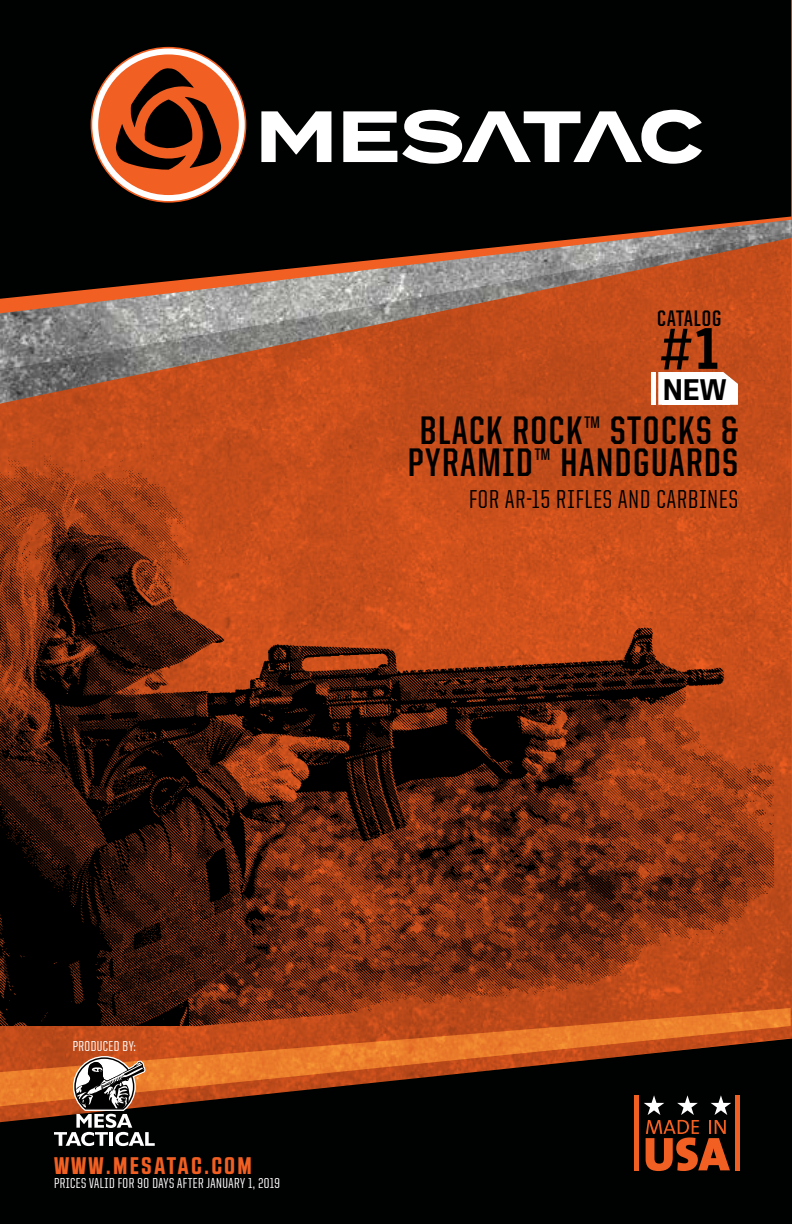
<style>
.page{position:relative;width:792px;height:1224px;background:#fff}
.page>*{position:absolute;margin:0;border:0;box-sizing:border-box;transform-origin:0 0}
.t1{font:500 58.2px "RB No 2.1 b W00";color:#000}
.t2{font:700 40px/32px "United Sans Cond";letter-spacing:.04em;color:#000}
.t3{font:800 30.2px "United Sans Reg";color:#000}
.t4{font:500 26px "United Sans Cond";letter-spacing:.04em;color:#000}
.t5{font:700 24px "RB No 2.1 a W00";letter-spacing:.11em;color:#f15f22}
.t6{font:700 22.6px "United Sans Cond";letter-spacing:.04em;color:#000}
.t7{font:500 14.4px "United Sans Cond";letter-spacing:.03em;color:#fff}
.s1{font-family:"RB No 2.1 a W00";font-weight:700}
.s2{font-weight:500}
</style>
<div class="page">
<div style="left:0;top:0;width:791px;height:220px;background:#000101"></div>
<img style="left:0;top:220px;width:792px;height:13px">
<img style="left:0;top:233px;width:792px;height:806px">
<div style="left:0;top:1039px;width:792px;height:185px;background:#000101"></div>
<svg style="left:0;top:1008px;width:791px;height:100px"></svg>
<svg style="left:644px;top:1095px;width:87px;height:76px"></svg>
<div style="left:634px;top:1095px;width:5px;height:76px;background:#f15f22"></div>
<div style="left:735px;top:1095px;width:5px;height:76px;background:#f15f22"></div>
<svg style="left:54px;top:1055px;width:101px;height:91px"></svg>
<img style="left:0;top:403px;width:774px;height:623px">
<svg style="left:91px;top:48px;width:155px;height:154px"></svg>
<div style="left:98px;top:54px;width:141px;height:141px;background:#f15f22;border-radius:50%"></div>
<svg style="left:116px;top:68px;width:105px;height:102px"></svg>
<svg style="left:261px;top:111px;width:70px;height:51px"></svg>
<svg style="left:343px;top:110px;width:359px;height:54px"></svg>
<svg style="left:658px;top:372px;width:80px;height:33px"></svg>
<hr style="left:652px;top:372px;width:4px;height:33px;background:#fff">
<div style="left:663px;top:377px;width:67px;height:28px;background:#fff"></div>
<h3 class="t6" style="left:657px;top:306px;width:66px">CATALOG</h3>
<h1 class="t1" style="left:660px;top:316px;width:60px">#<span class="s1">1</span></h1>
<h3 class="t3" style="left:663px;top:373px;width:65px">NEW</h3>
<h2 class="t2" style="left:408px;top:414px;width:332px">BLACK ROCK<span class="s2">™</span> STOCKS &amp;<br>PYRAMID<span class="s2">™</span> HANDGUARDS</h2>
<h3 class="t4" style="left:469px;top:486px;width:270px">FOR AR-15 RIFLES AND CARBINES</h3>
<p class="t7" style="left:73px;top:1039px;width:65px">PR0DUCED BY:</p>
<h3 class="t5" style="left:54px;top:1151px;width:199px">WWW.MESATAC.COM</h3>
<p class="t7" style="left:54px;top:1175px;width:228px">PRICES VALID FOR 90 DAYS AFTER JANUARY 1, 2019</p>
</div>
